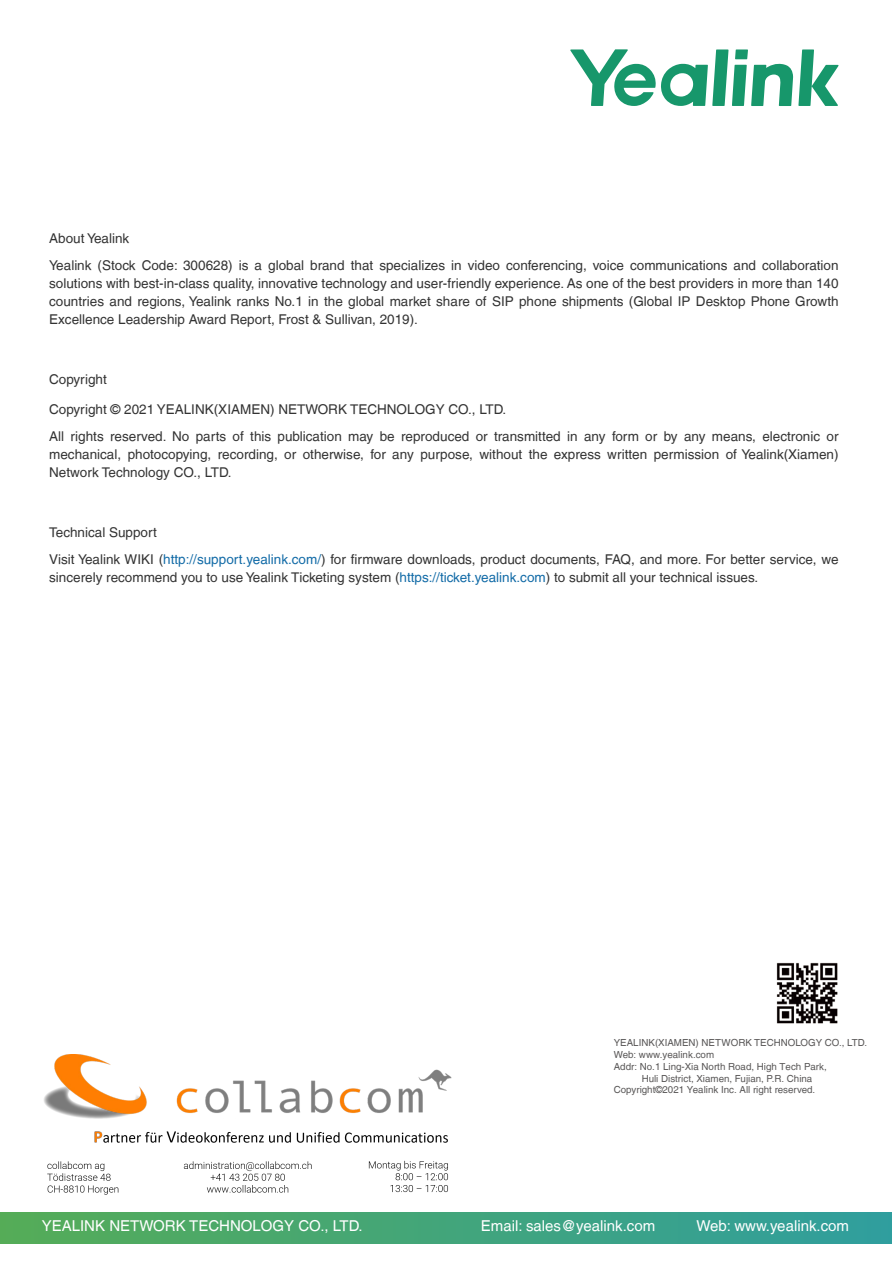
<style>
.page{position:relative;width:892px;height:1263px;background:#fff}
.page>*{position:absolute;margin:0;border:0;box-sizing:border-box;transform-origin:0 0}
.t1{font:15px "Helvetica LT";color:#fff}
.t2{font:13.5px/27px "Helvetica LT";color:#333}
.t3{font:9.75px "Helvetica LT";color:#595757}
.s1{color:#126ba7}
</style>
<div class="page">
<div style="left:0;top:1216px;width:892px;height:27px;background:linear-gradient(to right,#55ac57,#2f9e9e)"></div>
<div style="left:0;top:1212px;width:892px;height:27px;background:linear-gradient(to right,#55ac57,#2f9e9e)"></div>
<img style="left:776px;top:962px;width:62px;height:61px">
<svg style="left:570px;top:49px;width:269px;height:57px"></svg>
<img style="left:44px;top:1054px;width:408px;height:141px">
<p class="t2" style="left:49px;top:224px;width:791px">About Yealink<br>Yealink (Stock Code: 300628) is a global brand that specializes in video conferencing, voice communications and collaboration</p>
<p class="t2" style="left:49px;top:274px;width:791px;line-height:18px;text-align:justify">solutions with best-in-class quality, innovative technology and user-friendly experience. As one of the best providers in more than 140 countries and regions, Yealink ranks No.1 in the global market share of SIP phone shipments (Global IP Desktop Phone Growth Excellence Leadership Award Report, Frost &amp; Sullivan, 2019).</p>
<p class="t2" style="left:49px;top:365px;width:59px">Copyright</p>
<p class="t2" style="left:49px;top:395px;width:791px">Copyright © 2021 YEALINK(XIAMEN) NETWORK TECHNOLOGY CO., LTD.<br>All rights reserved. No parts of this publication may be reproduced or transmitted in any form or by any means, electronic or</p>
<p class="t2" style="left:49px;top:445px;width:791px;line-height:18px">mechanical, photocopying, recording, or otherwise, for any purpose, without the express written permission of Yealink(Xiamen)<br>Network Technology CO., LTD.</p>
<p class="t2" style="left:49px;top:518px;width:791px">Technical Support<br>Visit Yealink WIKI (<span class="s1">http://support.yealink.com/</span>) for firmware downloads, product documents, FAQ, and more. For better service, we</p>
<p class="t2" style="left:49px;top:563px;width:711px">sincerely recommend you to use Yealink Ticketing system (<span class="s1">https://ticket.yealink.com</span>) to submit all your technical issues.</p>
<p class="t3" style="left:614px;top:1037px;width:255px">YEALINK(XIAMEN) NETWORK TECHNOLOGY CO., LTD.</p>
<p class="t3" style="left:614px;top:1049px;width:102px">Web: www.yealink.com</p>
<p class="t3" style="left:614px;top:1061px;width:214px">Addr: No.1 Ling-Xia North Road, High Tech Park,</p>
<p class="t3" style="left:642px;top:1072px;width:172px">Huli District, Xiamen, Fujian, P.R. China</p>
<p class="t3" style="left:614px;top:1084px;width:203px">Copyright©2021 Yealink Inc. All right reserved.</p>
<p class="t1" style="left:42px;top:1217px;width:322px">YEALINK NETWORK TECHNOLOGY CO., LTD.</p>
<p class="t1" style="left:481px;top:1217px;width:176px">Email: sales@yealink.com</p>
<p class="t1" style="left:696px;top:1217px;width:154px">Web: www.yealink.com</p>
</div>
